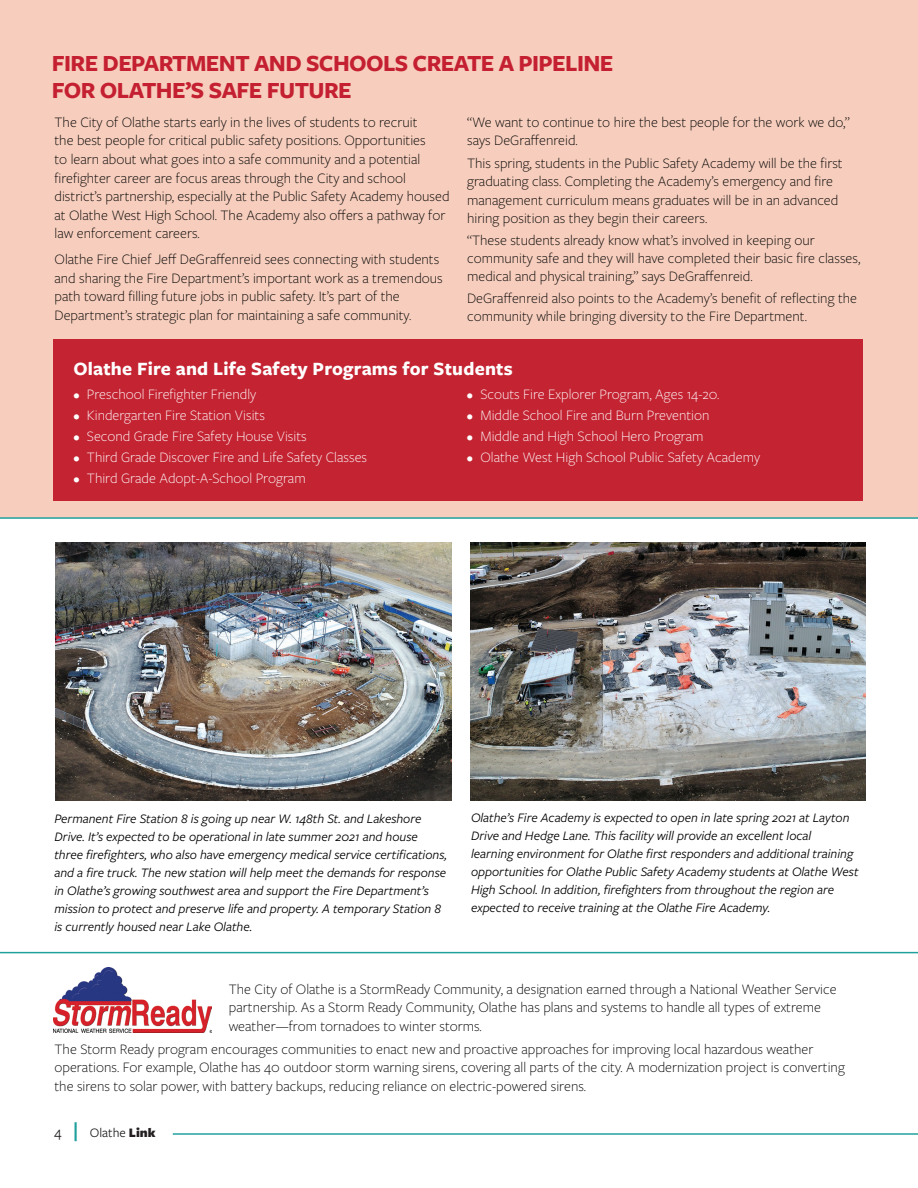
<style>
.page{position:relative;width:918px;height:1188px;background:#fff}
.page>*{position:absolute;margin:0;border:0;box-sizing:border-box;transform-origin:0 0}
.t1{font:700 24px/27px "Freight Sans Pro";letter-spacing:-.025em;color:#c42031}
.t2{font:700 19.5px "Freight Sans Pro";letter-spacing:.01em;color:#fff}
.t3{font:300 15px/18.6px "Freight Sans Pro";color:#000}
.t4{font:300 15px "Freight Sans Pro";color:#fff}
.t5{font:italic 13.5px/18px "Freight Sans Pro";color:#000}
.t6{font:13.5px "Freight Sans Pro";color:#231f20}
.s1{font-size:13.5px}
.s2{font-size:15px}
.s3{font-weight:600;font-size:21px;color:#20a19d}
.s4{font-weight:900}
</style>
<div class="page">
<hr style="left:173px;top:1133px;width:745px;height:2px;background:#20a19d">
<hr style="left:0;top:952px;width:918px;height:1px;background:#20a19d">
<img style="left:470px;top:542px;width:396px;height:258px">
<img style="left:55px;top:542px;width:396px;height:258px">
<img style="left:54px;top:968px;width:158px;height:65px">
<div style="left:0;top:0;width:918px;height:517px;background:#f7cebd"></div>
<hr style="left:0;top:517px;width:918px;height:2px;background:#20a19d">
<div style="left:53px;top:340px;width:810px;height:161px;background:#c42332"></div>
<p class="t1" style="left:52px;top:49px;width:563px">FIRE DEPARTMENT AND SCHOOLS CREATE A PIPELINE<br>FOR OLATHE’S SAFE FUTURE</p>
<p class="t3" style="left:55px;top:112px;width:397px">The City of Olathe starts early in the lives of students to recruit<br>the best people for critical public safety positions. Opportunities<br>to learn about what goes into a safe community and a potential firefighter career are focus areas through the City and school district’s partnership, especially at the Public Safety Academy housed at Olathe West High School. The Academy also offers a pathway for law enforcement careers.</p>
<p class="t3" style="left:55px;top:249px;width:390px">Olathe Fire Chief Jeff DeGraffenreid sees connecting with students and sharing the Fire Department’s important work as a tremendous path toward filling future jobs in public safety. It’s part of the Department’s strategic plan for maintaining a safe community.</p>
<p class="t3" style="left:467px;top:112px;width:384px">“We want to continue to hire the best people for the work we do,” says DeGraffenreid.</p>
<p class="t3" style="left:467px;top:153px;width:377px">This spring, students in the Public Safety Academy will be the first graduating class. Completing the Academy’s emergency and fire management curriculum means graduates will be in an advanced hiring position as they begin their careers.</p>
<p class="t3" style="left:467px;top:230px;width:395px;line-height:18.1px">“These students already know what’s involved in keeping our community safe and they will have completed their basic fire classes, medical and physical training,” says DeGraffenreid.</p>
<p class="t3" style="left:467px;top:288px;width:391px">DeGraffenreid also points to the Academy’s benefit of reflecting the community while bringing diversity to the Fire Department.</p>
<p class="t2" style="left:73px;top:356px;width:441px">Olathe Fire and Life Safety Programs for Students</p>
<p class="t4" style="left:73px;top:384px;width:184px"><span class="s1">•</span> Preschool Firefighter Friendly</p>
<p class="t4" style="left:73px;top:405px;width:193px"><span class="s1">•</span> Kindergarten Fire Station Visits</p>
<p class="t4" style="left:73px;top:426px;width:235px"><span class="s1">•</span> Second Grade Fire Safety House Visits</p>
<p class="t4" style="left:73px;top:447px;width:295px"><span class="s1">•</span> Third Grade Discover Fire and Life Safety Classes</p>
<p class="t4" style="left:73px;top:468px;width:234px"><span class="s1">•</span> Third Grade Adopt-A-School Program</p>
<p class="t4" style="left:467px;top:384px;width:254px"><span class="s1">•</span> Scouts Fire Explorer Program, Ages 14-20.</p>
<p class="t4" style="left:467px;top:405px;width:244px"><span class="s1">•</span> Middle School Fire and Burn Prevention</p>
<p class="t4" style="left:467px;top:426px;width:238px"><span class="s1">•</span> Middle and High School Hero Program</p>
<p class="t4" style="left:467px;top:447px;width:295px"><span class="s1">•</span> Olathe West High School Public Safety Academy</p>
<p class="t5" style="left:54px;top:809px;width:394px">Permanent Fire Station 8 is going up near W. 148th St. and Lakeshore Drive. It’s expected to be operational in late summer 2021 and house three firefighters, who also have emergency medical service certifications, and a fire truck. The new station will help meet the demands for response in Olathe’s growing southwest area and support the Fire Department’s mission to protect and preserve life and property. A temporary Station 8 is currently housed near Lake Olathe.</p>
<p class="t5" style="left:471px;top:808px;width:389px">Olathe’s Fire Academy is expected to open in late spring 2021 at Layton Drive and Hedge Lane. This facility will provide an excellent local<br>learning environment for Olathe first responders and additional training opportunities for Olathe Public Safety Academy students at Olathe West High School. In addition, firefighters from throughout the region are expected to receive training at the Olathe Fire Academy.</p>
<p class="t3" style="left:229px;top:979px;width:609px">The City of Olathe is a StormReady Community, a designation earned through a National Weather Service partnership. As a Storm Ready Community, Olathe has plans and systems to handle all types of extreme weather—from tornadoes to winter storms.</p>
<p class="t3" style="left:55px;top:1039px;width:792px">The Storm Ready program encourages communities to enact new and proactive approaches for improving local hazardous weather operations. For example, Olathe has 40 outdoor storm warning sirens, covering all parts of the city. A modernization project is converting the sirens to solar power, with battery backups, reducing reliance on electric-powered sirens.</p>
<p class="t6" style="left:54px;top:1123px;width:103px"><span class="s2">4</span> <span class="s3">|</span> Olathe <span class="s4">Link</span></p>
</div>
